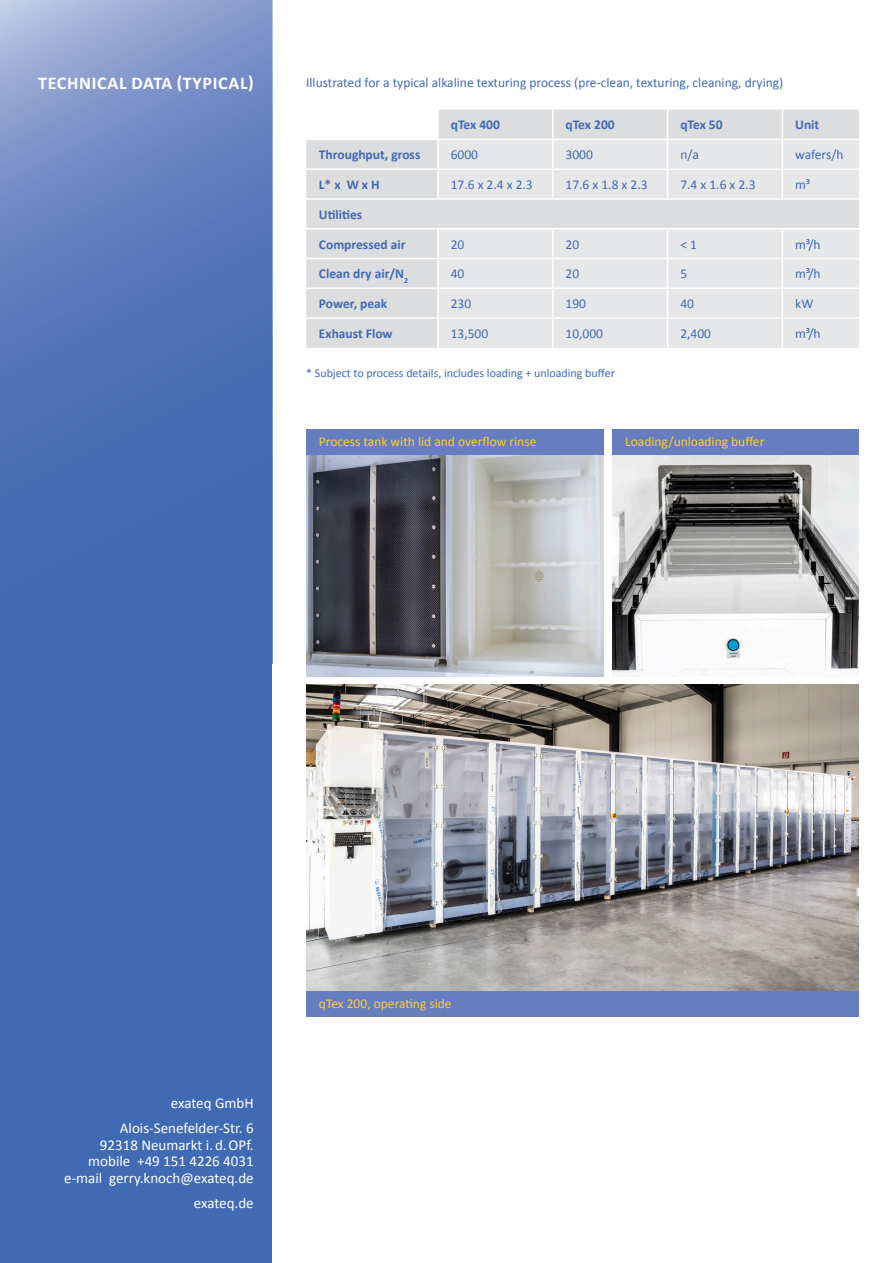
<style>
.page{position:relative;width:893px;height:1263px;background:#fff}
.page>*{position:absolute;margin:0;border:0;box-sizing:border-box;transform-origin:0 0}
.t1{font:700 18px "Calibri";letter-spacing:.04em;color:#fff}
.t2{font:15px/16.5px "Calibri";color:#fff;text-align:right}
.Copy{font:13.5px "Calibri";color:#406ab4}
.Copy-2{font:700 13.5px "Calibri";color:#406ab4}
.t3{font:13.5px "Calibri";color:#fecc39}
.Copy-3{font:12px "Calibri";color:#406ab4}
</style>
<div class="page">
<div style="left:0;top:0;width:272px;height:1263px;background:#406ab4"></div>
<svg style="left:0;top:0;width:272px;height:470px"></svg>
<svg style="left:306px;top:110px;width:553px;height:238px;background:#dfe0e2"></svg>
<svg style="left:438px;top:140px;width:421px;height:208px;background:#e4e5e7"></svg>
<hr style="left:437px;top:110px;width:2px;height:29px;background:#fff">
<hr style="left:552px;top:110px;width:2px;height:29px;background:#fff">
<hr style="left:306px;top:139px;width:132px;height:1px;background:#fff">
<hr style="left:438px;top:139px;width:115px;height:1px;background:#fff">
<hr style="left:437px;top:140px;width:2px;height:28px;background:#fff">
<hr style="left:553px;top:139px;width:115px;height:1px;background:#fff">
<hr style="left:552px;top:140px;width:2px;height:28px;background:#fff">
<hr style="left:668px;top:139px;width:114px;height:1px;background:#fff">
<hr style="left:782px;top:139px;width:77px;height:1px;background:#fff">
<hr style="left:306px;top:168px;width:132px;height:2px;background:#fff">
<hr style="left:438px;top:168px;width:115px;height:2px;background:#fff">
<hr style="left:437px;top:170px;width:2px;height:28px;background:#fff">
<hr style="left:553px;top:168px;width:115px;height:2px;background:#fff">
<hr style="left:552px;top:170px;width:2px;height:28px;background:#fff">
<hr style="left:668px;top:168px;width:114px;height:2px;background:#fff">
<svg style="left:667px;top:110px;width:1px;height:88px"></svg>
<hr style="left:782px;top:168px;width:77px;height:2px;background:#fff">
<svg style="left:782px;top:110px;width:1px;height:88px"></svg>
<hr style="left:306px;top:198px;width:132px;height:2px;background:#fff">
<hr style="left:438px;top:198px;width:115px;height:2px;background:#fff">
<hr style="left:553px;top:198px;width:115px;height:2px;background:#fff">
<hr style="left:668px;top:198px;width:114px;height:2px;background:#fff">
<hr style="left:782px;top:198px;width:77px;height:2px;background:#fff">
<hr style="left:306px;top:228px;width:132px;height:1px;background:#fff">
<hr style="left:438px;top:228px;width:115px;height:1px;background:#fff">
<hr style="left:437px;top:229px;width:2px;height:29px;background:#fff">
<hr style="left:553px;top:228px;width:115px;height:1px;background:#fff">
<hr style="left:552px;top:229px;width:2px;height:29px;background:#fff">
<hr style="left:668px;top:228px;width:114px;height:1px;background:#fff">
<hr style="left:782px;top:228px;width:77px;height:1px;background:#fff">
<hr style="left:306px;top:258px;width:132px;height:1px;background:#fff">
<hr style="left:438px;top:258px;width:115px;height:1px;background:#fff">
<hr style="left:437px;top:259px;width:2px;height:29px;background:#fff">
<hr style="left:553px;top:258px;width:115px;height:1px;background:#fff">
<hr style="left:552px;top:259px;width:2px;height:29px;background:#fff">
<hr style="left:668px;top:258px;width:114px;height:1px;background:#fff">
<hr style="left:782px;top:258px;width:77px;height:1px;background:#fff">
<hr style="left:306px;top:288px;width:132px;height:1px;background:#fff">
<hr style="left:438px;top:288px;width:115px;height:1px;background:#fff">
<hr style="left:437px;top:289px;width:2px;height:28px;background:#fff">
<hr style="left:553px;top:288px;width:115px;height:1px;background:#fff">
<hr style="left:552px;top:289px;width:2px;height:28px;background:#fff">
<hr style="left:668px;top:288px;width:114px;height:1px;background:#fff">
<hr style="left:782px;top:288px;width:77px;height:1px;background:#fff">
<hr style="left:306px;top:317px;width:132px;height:2px;background:#fff">
<hr style="left:438px;top:317px;width:115px;height:2px;background:#fff">
<hr style="left:437px;top:319px;width:2px;height:29px;background:#fff">
<hr style="left:553px;top:317px;width:115px;height:2px;background:#fff">
<hr style="left:552px;top:319px;width:2px;height:29px;background:#fff">
<hr style="left:668px;top:317px;width:114px;height:2px;background:#fff">
<svg style="left:667px;top:229px;width:1px;height:119px"></svg>
<hr style="left:782px;top:317px;width:77px;height:2px;background:#fff">
<svg style="left:782px;top:229px;width:1px;height:119px"></svg>
<img style="left:306px;top:685px;width:553px;height:306px">
<img style="left:306px;top:455px;width:298px;height:221px">
<img style="left:612px;top:455px;width:247px;height:221px">
<div style="left:306px;top:429px;width:298px;height:26px;background:#667ebf"></div>
<div style="left:306px;top:991px;width:553px;height:25px;background:#667ebf"></div>
<div style="left:612px;top:429px;width:247px;height:26px;background:#667ebf"></div>
<p class="t1" style="left:38px;top:72px;width:217px">TECHNICAL DATA (TYPICAL)</p>
<p class="Copy" style="left:306px;top:74px;width:479px">Illustrated for a typical alkaline texturing process (pre-clean, texturing, cleaning, drying)</p>
<p class="Copy-2" style="left:451px;top:116px;width:51px">qTex 400</p>
<p class="Copy-2" style="left:566px;top:116px;width:51px">qTex 200</p>
<p class="Copy-2" style="left:680px;top:116px;width:44px">qTex 50</p>
<p class="Copy-2" style="left:795px;top:116px;width:26px">Unit</p>
<p class="Copy-2" style="left:319px;top:147px;width:103px">Throughput, gross</p>
<p class="Copy" style="left:451px;top:147px;width:29px">6000</p>
<p class="Copy" style="left:566px;top:147px;width:29px">3000</p>
<p class="Copy" style="left:680px;top:147px;width:20px">n/a</p>
<p class="Copy" style="left:795px;top:147px;width:50px">wafers/h</p>
<p class="Copy-2" style="left:319px;top:176px;width:62px">L* x W x H</p>
<p class="Copy" style="left:451px;top:176px;width:84px">17.6 x 2.4 x 2.3</p>
<p class="Copy" style="left:566px;top:176px;width:84px">17.6 x 1.8 x 2.3</p>
<p class="Copy" style="left:680px;top:176px;width:77px">7.4 x 1.6 x 2.3</p>
<p class="Copy" style="left:795px;top:176px;width:17px">m³</p>
<p class="Copy-2" style="left:319px;top:206px;width:45px">Utilities</p>
<p class="Copy-2" style="left:319px;top:236px;width:88px">Compressed air</p>
<p class="Copy" style="left:451px;top:236px;width:15px">20</p>
<p class="Copy" style="left:566px;top:236px;width:15px">20</p>
<p class="Copy" style="left:680px;top:236px;width:18px">&lt; 1</p>
<p class="Copy" style="left:795px;top:236px;width:27px">m³/h</p>
<p class="Copy-2" style="left:319px;top:266px;width:91px">Clean dry air/N<sub>2</sub></p>
<p class="Copy" style="left:451px;top:266px;width:15px">40</p>
<p class="Copy" style="left:566px;top:266px;width:15px">20</p>
<p class="Copy" style="left:680px;top:266px;width:8px">5</p>
<p class="Copy" style="left:795px;top:266px;width:27px">m³/h</p>
<p class="Copy-2" style="left:319px;top:295px;width:70px">Power, peak</p>
<p class="Copy" style="left:451px;top:295px;width:22px">230</p>
<p class="Copy" style="left:566px;top:295px;width:22px">190</p>
<p class="Copy" style="left:680px;top:295px;width:15px">40</p>
<p class="Copy" style="left:795px;top:295px;width:20px">kW</p>
<p class="Copy-2" style="left:319px;top:325px;width:75px">Exhaust Flow</p>
<p class="Copy" style="left:451px;top:325px;width:39px">13,500</p>
<p class="Copy" style="left:566px;top:325px;width:39px">10,000</p>
<p class="Copy" style="left:680px;top:325px;width:32px">2,400</p>
<p class="Copy" style="left:795px;top:325px;width:27px">m³/h</p>
<p class="Copy-3" style="left:306px;top:365px;width:310px">* Subject to process details, includes loading + unloading buffer</p>
<p class="t3" style="left:319px;top:433px;width:219px">Process tank with lid and overflow rinse</p>
<p class="t3" style="left:625px;top:433px;width:141px">Loading/unloading buffer</p>
<p class="t2" style="left:171px;top:1094px;width:84px">exateq GmbH</p>
<p class="t2" style="left:64px;top:1119px;width:191px">Alois-Senefelder-Str. 6<br>92318 Neumarkt i.d.OPf. mobile +49 151 4226 4031 e-mail gerry.knoch@exateq.de</p>
<p class="t2" style="left:194px;top:1194px;width:61px">exateq.de</p>
<p class="t3" style="left:319px;top:995px;width:134px">qTex 200, operating side</p>
</div>
